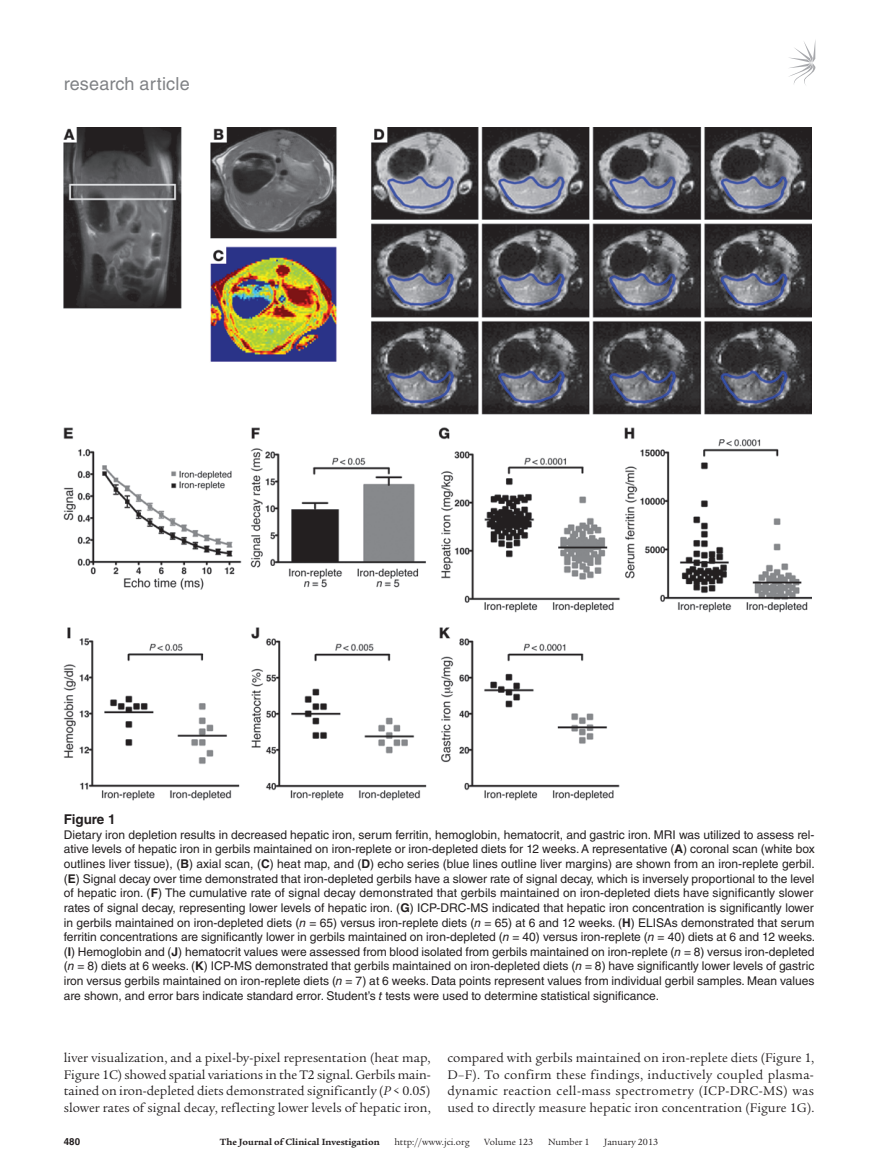
<style>
.page{position:relative;width:878px;height:1175px;background:#fff}
.page>*{position:absolute;margin:0;border:0;box-sizing:border-box;transform-origin:0 0}
.t1{font:18px "Helvetica LT Std";letter-spacing:.01em;color:#808285}
.t2{font:13.5px/16.5px "Legacy Serif Std";letter-spacing:.005em;color:#231f20;text-align:justify}
.t3{font:700 13.5px "Helvetica LT Std";color:#231f20}
.t4{font:12px/14.7px "Helvetica LT Std";color:#231f20}
.t5{font:9.75px "Legacy Serif Std";color:#231f20}
.t6{font:700 9.75px "Legacy Serif Std";color:#231f20}
.t7{font:700 9.75px "Helvetica LT Std";color:#231f20}
.s1{font-weight:700}
.s2{font-style:italic}
</style>
<div class="page">
<svg style="left:789px;top:42px;width:26px;height:43px"></svg>
<img style="left:64px;top:127px;width:747px;height:673px">
<h1 class="t1" style="left:64px;top:73px;width:127px">research article</h1>
<p class="t3" style="left:64px;top:811px;width:53px">Figure 1</p>
<p class="t4" style="left:64px;top:827px;width:753px">Dietary iron depletion results in decreased hepatic iron, serum ferritin, hemoglobin, hematocrit, and gastric iron. MRI was utilized to assess rel&shy;ative levels of hepatic iron in gerbils maintained on iron-replete or iron-depleted diets for 12 weeks. A representative (<span class="s1">A</span>) coronal scan (white box outlines liver tissue), (<span class="s1">B</span>) axial scan, (<span class="s1">C</span>) heat map, and (<span class="s1">D</span>) echo series (blue lines outline liver margins) are shown from an iron-replete gerbil. (<span class="s1">E</span>) Signal decay over time demonstrated that iron-depleted gerbils have a slower rate of signal decay, which is inversely proportional to the level of hepatic iron. (<span class="s1">F</span>) The cumulative rate of signal decay demonstrated that gerbils maintained on iron-depleted diets have significantly slower rates of signal decay, representing lower levels of hepatic iron. (<span class="s1">G</span>) ICP-DRC-MS indicated that hepatic iron concentration is significantly lower in gerbils maintained on iron-depleted diets (<span class="s2">n</span> = 65) versus iron-replete diets (<span class="s2">n</span> = 65) at 6 and 12 weeks. (<span class="s1">H</span>) ELISAs demonstrated that serum ferritin concentrations are significantly lower in gerbils maintained on iron-depleted (<span class="s2">n</span> = 40) versus iron-replete (<span class="s2">n</span> = 40) diets at 6 and 12 weeks. (<span class="s1">I</span>) Hemoglobin and (<span class="s1">J</span>) hematocrit values were assessed from blood isolated from gerbils maintained on iron-replete (<span class="s2">n</span> = 8) versus iron-depleted (<span class="s2">n</span> = 8) diets at 6 weeks. (<span class="s1">K</span>) ICP-MS demonstrated that gerbils maintained on iron-depleted diets (<span class="s2">n</span> = 8) have significantly lower levels of gastric iron versus gerbils maintained on iron-replete diets (<span class="s2">n</span> = 7) at 6 weeks. Data points represent values from individual gerbil samples. Mean values are shown, and error bars indicate standard error. Student’s <span class="s2">t</span> tests were used to determine statistical significance.</p>
<p class="t2" style="left:64px;top:1049px;width:368px">liver visualization, and a pixel-by-pixel representation (heat map, Figure 1C) showed spatial variations in the T2 signal. Gerbils main&shy;tained on iron-depleted diets demonstrated significantly (<span class="s2">P</span> &lt; 0.05) slower rates of signal decay, reflecting lower levels of hepatic iron,</p>
<p class="t2" style="left:447px;top:1049px;width:368px">compared with gerbils maintained on iron-replete diets (Figure 1, D–F). To confirm these findings, inductively coupled plasma&shy;dynamic reaction cell-mass spectrometry (ICP-DRC-MS) was used to directly measure hepatic iron concentration (Figure 1G).</p>
<p class="t7" style="left:64px;top:1135px;width:18px">480</p>
<p class="t6" style="left:220px;top:1135px;width:161px">The Journal of Clinical Investigation</p>
<p class="t5" style="left:394px;top:1136px;width:77px">http://www.jci.org</p>
<p class="t5" style="left:484px;top:1136px;width:50px">Volume 123</p>
<p class="t5" style="left:548px;top:1136px;width:43px">Number 1</p>
<p class="t5" style="left:604px;top:1136px;width:55px">January 2013</p>
</div>
